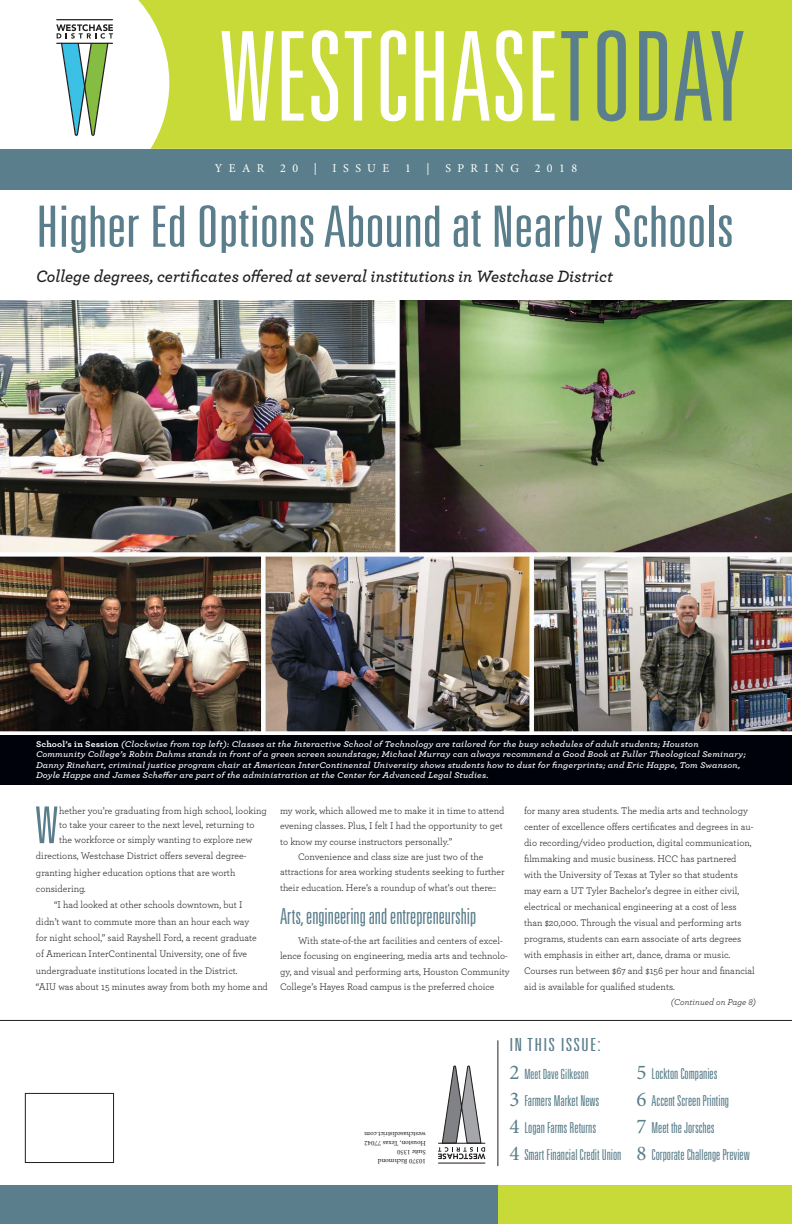
<style>
.page{position:relative;width:792px;height:1224px;background:#fff}
.page>*{position:absolute;margin:0;border:0;box-sizing:border-box;transform-origin:0 0}
.t1{font:124px "Univers LT Pro Light Ult Cond";color:#fff}
.t2{font:57px "Univers LT Pro Light Ult Cond";color:#5a7e8b;scale:1.2 1}
.t3{font:50.9px "Univers LT Pro Light Ult Cond";color:#5a7e8b}
.t4{font:22px "Univers LT Pro Light Ult Cond";color:#5a7e8b}
.t5{font:18px "Univers LT Pro Light Ult Cond";letter-spacing:.05em;color:#5a7e8b;scale:1.3 1}
.t6{font:italic 600 17.2px "Archer";color:#231f20}
.t7{font:15px/27px "Univers LT Pro Light Ult Cond";color:#5a7e8b}
.t8{font:14px "Univers LT Pro Light Ult Cond";color:#5a7e8b}
.t9{font:12px "Minion Pro";letter-spacing:.54em;color:#fff}
.t10{font:10px/16px "Archer";color:#231f20}
.t11{font:italic 9px "Archer";letter-spacing:.01em;color:#231f20}
.t12{font:italic 600 8.8px/10.5px "Archer";letter-spacing:.015em;color:#fff;scale:1.1 1}
.t13{font:7px/9px "Minion Pro";color:#231f20}
.s1{color:#5a7e8b}
.s2{font-weight:700;font-style:normal}
.s3{font-family:"Minion Pro";font-size:21px}
</style>
<div class="page">
<div style="left:138px;top:0;width:654px;height:149px;background:#c8da37"></div>
<div style="left:0;top:149px;width:792px;height:41px;background:#5a7e8b"></div>
<hr style="left:56px;top:19px;width:57px;height:1px;background:#221e1f">
<svg style="left:56px;top:24px;width:57px;height:112px"></svg>
<img style="left:0;top:300px;width:792px;height:432px">
<div style="left:0;top:735px;width:792px;height:50px;background:#00020b"></div>
<hr style="left:0;top:1020px;width:792px;height:1px;background:#231f20">
<hr style="left:498px;top:1040px;width:1px;height:126px;background:#231f20">
<div style="left:0;top:1186px;width:498px;height:38px;background:#5a7e8b"></div>
<div style="left:25px;top:1093px;width:89px;height:70px;border:1px solid #231f20"></div>
<div style="left:498px;top:1186px;width:294px;height:38px;background:#c8da37"></div>
<hr style="left:438px;top:1163px;width:47px;height:1px;background:#231f20">
<svg style="left:438px;top:1065px;width:47px;height:94px"></svg>
<h1 class="t1" style="left:220px;top:24px;width:526px">WESTCHASE<span class="s1">TODAY</span></h1>
<p class="t9" style="left:215px;top:164px;width:51px">YEAR</p>
<p class="t9" style="left:280px;top:164px;width:20px">2 0</p>
<p class="t9" style="left:314px;top:164px;width:5px">|</p>
<p class="t9" style="left:333px;top:164px;width:58px">ISSUE</p>
<p class="t9" style="left:405px;top:164px;width:7px">1</p>
<p class="t9" style="left:427px;top:164px;width:5px">|</p>
<p class="t9" style="left:445px;top:164px;width:75px">SPRING</p>
<p class="t9" style="left:535px;top:164px;width:44px">2018</p>
<h2 class="t2" style="left:36px;top:203px;width:583px">Higher Ed Options Abound at Nearby Schools</h2>
<h3 class="t6" style="left:36px;top:270px;width:579px">College degrees, certificates offered at several institutions in Westchase District</h3>
<p class="t12" style="left:36px;top:739px;width:647px"><span class="s2">School’s in Session</span> (Clockwise from top left): Classes at the Interactive School of Technology are tailored for the busy schedules of adult students; Houston Community College’s Robin Dahms stands in front of a green screen soundstage; Michael Murray can always recommend a Good Book at Fuller Theological Seminary; Danny Rinehart, criminal justice program chair at American InterContinental University shows students how to dust for fingerprints; and Eric Happe, Tom Swanson, Doyle Happe and James Scheffer are part of the administration at the Center for Advanced Legal Studies.</p>
<h3 class="t3" style="left:35px;top:804px;width:24px">W</h3>
<p class="t10" style="left:59px;top:804px;width:209px;line-height:14.8px">hether you’re graduating from high school, looking to take your career to the next level, returning to the workforce or simply wanting to explore new</p>
<p class="t10" style="left:36px;top:849px;width:212px;line-height:16.3px">directions, Westchase District offers several degree&shy;granting higher education options that are worth considering.</p>
<p class="t10" style="left:36px;top:898px;width:233px;line-height:16.3px;text-indent:18px">“I had looked at other schools downtown, but I didn’t want to commute more than an hour each way<br>for night school,” said Rayshell Ford, a recent graduate<br>of American InterContinental University, one of five undergraduate institutions located in the District.<br>“AIU was about 15 minutes away from both my home and</p>
<p class="t10" style="left:280px;top:803px;width:226px">my work, which allowed me to make it in time to attend</p>
<p class="t10" style="left:280px;top:818px;width:224px">evening classes. Plus, I felt I had the opportunity to get</p>
<p class="t10" style="left:280px;top:834px;width:174px">to know my course instructors personally.”</p>
<p class="t10" style="left:298px;top:849px;width:187px">Convenience and class size are just two of the</p>
<p class="t10" style="left:280px;top:865px;width:226px">attractions for area working students seeking to further</p>
<p class="t10" style="left:280px;top:880px;width:218px">their education. Here’s a roundup of what’s out there::</p>
<h3 class="t4" style="left:280px;top:907px;width:198px">Arts, engineering and entrepreneurship</h3>
<p class="t10" style="left:280px;top:933px;width:231px;line-height:15.5px;text-indent:18px">With state-of-the art facilities and centers of excel&shy;lence focusing on engineering, media arts and technolo&shy;gy, and visual and performing arts, Houston Community College’s Hayes Road campus is the preferred choice</p>
<p class="t10" style="left:524px;top:803px;width:232px">for many area students. The media arts and technology center of excellence offers certificates and degrees in au&shy;dio recording/video production, digital communication, filmmaking and music business. HCC has partnered with the University of Texas at Tyler so that students may earn a UT Tyler Bachelor’s degree in either civil, electrical or mechanical engineering at a cost of less than $20,000. Through the visual and performing arts programs, students can earn associate of arts degrees with emphasis in either art, dance, drama or music.<br>Courses run between $67 and $156 per hour and financial aid is available for qualified students.</p>
<p class="t11" style="left:671px;top:999px;width:87px">(Continued on Page 8)</p>
<p class="t13" style="left:426px;top:1165px;width:63px;rotate:-180deg">10370 Richmond<br>Suite 1350<br>Houston, Texas 77042 westchasedistrict.com</p>
<h3 class="t5" style="left:509px;top:1037px;width:72px">IN THIS ISSUE:</h3>
<h3 class="t8" style="left:509px;top:1068px;width:81px"><span class="s3">2</span> Meet Dave Gilkeson</h3>
<h3 class="t7" style="left:509px;top:1087px;width:114px"><span class="s3">3</span> Farmers Market News<br><span class="s3">4</span> Logan Farms Returns<br><span class="s3">4</span> Smart Financial Credit Union</h3>
<h3 class="t7" style="left:637px;top:1060px;width:115px"><span class="s3">5</span> Lockton Companies<br><span class="s3">6</span> Accent Screen Printing<br><span class="s3">7</span> Meet the Jorsches<br><span class="s3">8</span> Corporate Challenge Preview</h3>
</div>
